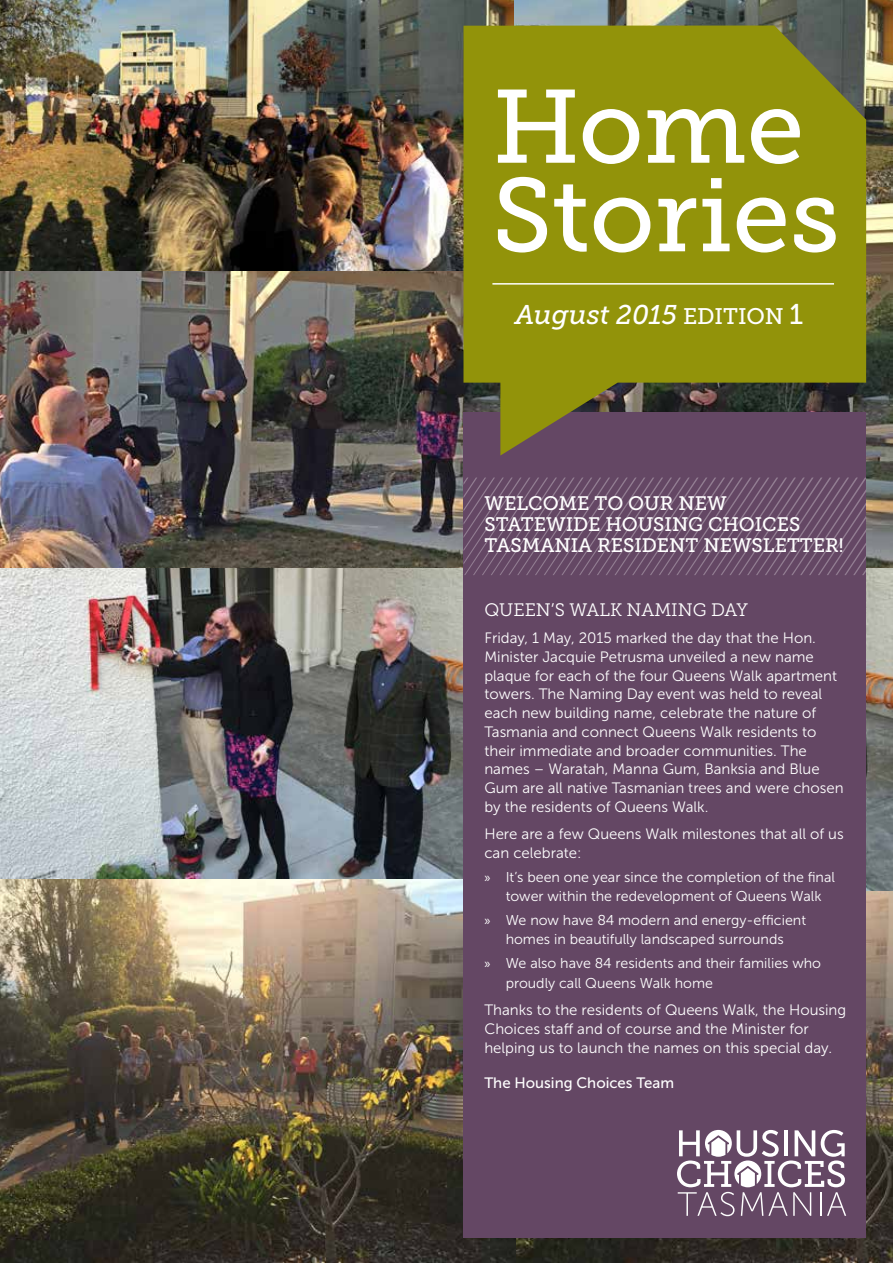
<style>
.page{position:relative;width:893px;height:1263px;background:#fff}
.page>*{position:absolute;margin:0;border:0;box-sizing:border-box;transform-origin:0 0}
.t1{font:103.65px/88.5px "Museo Slab 500";color:#fff}
.t2{font:italic 27px "Museo Slab 500";color:#fff}
.t3{font:19.5px/21px "Museo Slab 500";color:#fff}
.t4{font:18px "Museo Slab 300";color:#fff}
.t5{font:15px/18.8px "Museo Sans 300";color:#fff}
.t6{font:15px "Museo Sans 500";color:#fff}
.t7{font:14.25px/19.5px "Museo Sans 300";color:#fff;text-align:center}
.s1{font-style:normal;font-size:22.5px}
.s2{font-style:normal;font-size:28.5px}
.s3{font-family:"Myriad Pro"}
</style>
<div class="page">
<img style="left:514px;top:0;width:379px;height:187px">
<img style="left:0;top:878px;width:893px;height:385px">
<img style="left:0;top:567px;width:463px;height:311px">
<img style="left:866px;top:567px;width:27px;height:323px">
<img style="left:0;top:187px;width:893px;height:380px">
<img style="left:0;top:0;width:514px;height:271px">
<div style="left:463px;top:412px;width:403px;height:826px;background:#644764"></div>
<svg style="left:463px;top:477px;width:403px;height:98px"></svg>
<svg style="left:463px;top:26px;width:403px;height:429px;fill:#92930a"></svg>
<hr style="left:492px;top:283px;width:342px;height:2px;background:#fff">
<svg style="left:677px;top:1130px;width:169px;height:86px"></svg>
<h1 class="t1" style="left:492px;top:83px;width:349px">Home<br>Stories</h1>
<h2 class="t2" style="left:515px;top:299px;width:290px">August 2015 <span class="s1">EDITION</span> <span class="s2">1</span></h2>
<h3 class="t3" style="left:484px;top:493px;width:361px">WELCOME TO OUR NEW<br>STATEWIDE HOUSING CHOICES<br>TASMANIA RESIDENT NEWSLETTER!</h3>
<p class="t4" style="left:484px;top:600px;width:265px">QUEEN’S WALK NAMING DAY</p>
<p class="t5" style="left:484px;top:629px;width:361px">Friday, 1 May, 2015 marked the day that the Hon.<br>Minister Jacquie Petrusma unveiled a new name plaque for each of the four Queens Walk apartment towers. The Naming Day event was held to reveal each new building name, celebrate the nature of Tasmania and connect Queens Walk residents to their immediate and broader communities. The names – Waratah, Manna Gum, Banksia and Blue Gum are all native Tasmanian trees and were chosen by the residents of Queens Walk.</p>
<p class="t5" style="left:484px;top:825px;width:361px">Here are a few Queens Walk milestones that all of us can celebrate:</p>
<p class="t7" style="left:484px;top:867px;width:352px"><span class="s3">»</span> It’s been one year since the completion of the final tower within the redevelopment of Queens Walk</p>
<p class="t7" style="left:484px;top:910px;width:323px"><span class="s3">»</span> We now have 84 modern and energy-efficient homes in beautifully landscaped surrounds</p>
<p class="t7" style="left:506px;top:954px;width:317px;text-align:left;text-indent:-21px"><span class="s3">»</span> We also have 84 residents and their families who proudly call Queens Walk home</p>
<p class="t5" style="left:484px;top:1000px;width:363px">Thanks to the residents of Queens Walk, the Housing<br>Choices staff and of course and the Minister for helping us to launch the names on this special day.</p>
<p class="t6" style="left:484px;top:1075px;width:191px">The Housing Choices Team</p>
</div>
